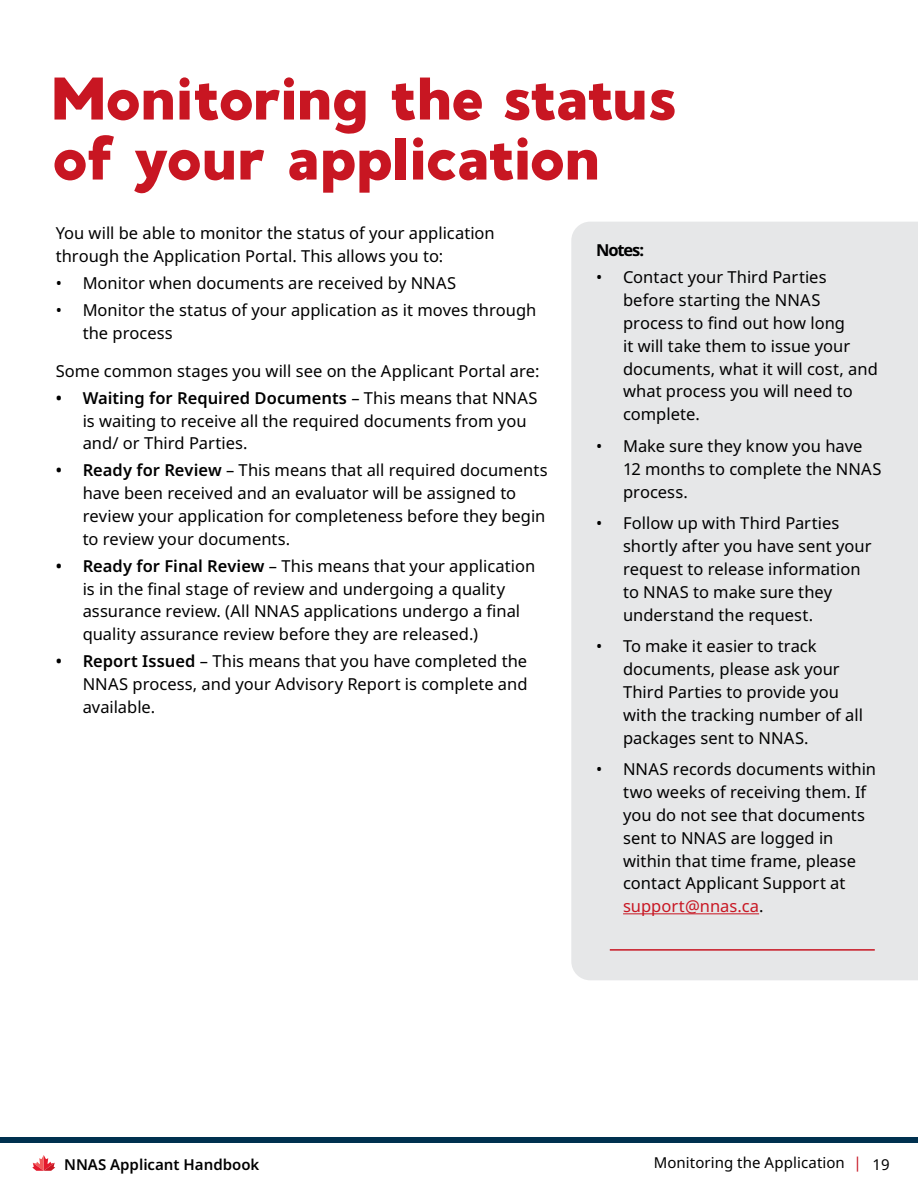
<style>
.page{position:relative;width:918px;height:1188px;background:#fff}
.page>*{position:absolute;margin:0;border:0;box-sizing:border-box;transform-origin:0 0}
.t1{font:60px/60px "MADE Good Time Grotesk";letter-spacing:-.08em;color:#c81622}
.t2{font:16.5px/22.8px "Noto Sans";color:#000}
.t3{font:700 16.5px "Noto Sans";letter-spacing:-.065em;color:#000}
.t4{font:15px "Noto Sans";letter-spacing:.005em;color:#000}
.t5{font:600 15px "Noto Sans";color:#000}
.s1{font-weight:600}
.s2{color:#c81622}
.s3{color:#c71623}
</style>
<div class="page">
<div style="left:0;top:1137px;width:918px;height:5px;background:#00314f"></div>
<svg style="left:32px;top:1155px;width:23px;height:16px"></svg>
<div style="left:571px;top:222px;width:347px;height:758px;background:#e6e7e8"></div>
<hr style="left:623px;top:913px;width:136px;height:1px;background:#c81622">
<hr style="left:610px;top:949px;width:265px;height:2px;background:#c81622">
<h1 class="t1" style="left:50px;top:69px;width:631px">Monitoring the status of your application</h1>
<p class="t2" style="left:56px;top:222px;width:441px">You will be able to monitor the status of your application through the Application Portal. This allows you to:</p>
<p class="t2" style="left:56px;top:272px;width:402px">• Monitor when documents are received by NNAS</p>
<p class="t2" style="left:83px;top:299px;width:455px;text-indent:-27px">• Monitor the status of your application as it moves through the process</p>
<p class="t2" style="left:56px;top:360px;width:485px">Some common stages you will see on the Applicant Portal are:</p>
<p class="t2" style="left:83px;top:387px;width:456px;text-indent:-27px"><span class="s1">• Waiting for Required Documents</span> – This means that NNAS is waiting to receive all the required documents from you and/ or Third Parties.</p>
<p class="t2" style="left:83px;top:459px;width:466px;text-indent:-27px"><span class="s1">• Ready for Review</span> – This means that all required documents have been received and an evaluator will be assigned to review your application for completeness before they begin to review your documents.</p>
<p class="t2" style="left:83px;top:555px;width:454px;text-indent:-27px"><span class="s1">• Ready for Final Review</span> – This means that your application is in the final stage of review and undergoing a quality assurance review. (All NNAS applications undergo a final quality assurance review before they are released.)</p>
<p class="t2" style="left:83px;top:650px;width:446px;text-align:justify;text-indent:-27px"><span class="s1">• Report Issued</span> – This means that you have completed the NNAS process, and your Advisory Report is complete and available.</p>
<p class="t3" style="left:596px;top:239px;width:49px">Notes:</p>
<p class="t2" style="left:623px;top:266px;width:256px;text-indent:-27px">• Contact your Third Parties before starting the NNAS process to find out how long<br>it will take them to issue your documents, what it will cost, and what process you will need to complete.</p>
<p class="t2" style="left:623px;top:435px;width:260px;text-indent:-27px">• Make sure they know you have<br>12 months to complete the NNAS process.</p>
<p class="t2" style="left:623px;top:512px;width:250px;text-indent:-27px">• Follow up with Third Parties shortly after you have sent your request to release information to NNAS to make sure they understand the request.</p>
<p class="t2" style="left:623px;top:635px;width:241px;text-indent:-27px">• To make it easier to track documents, please ask your<br>Third Parties to provide you with the tracking number of all packages sent to NNAS.</p>
<p class="t2" style="left:623px;top:758px;width:255px;text-indent:-27px">• NNAS records documents within two weeks of receiving them. If you do not see that documents sent to NNAS are logged in within that time frame, please contact Applicant Support at <span class="s2">support@nnas.ca</span>.</p>
<p class="t4" style="left:654px;top:1152px;width:210px">Monitoring the Application <span class="s3">|</span></p>
<p class="t5" style="left:64px;top:1154px;width:197px">NNAS Applicant Handbook</p>
<p class="t4" style="left:873px;top:1154px;width:19px">19</p>
</div>
